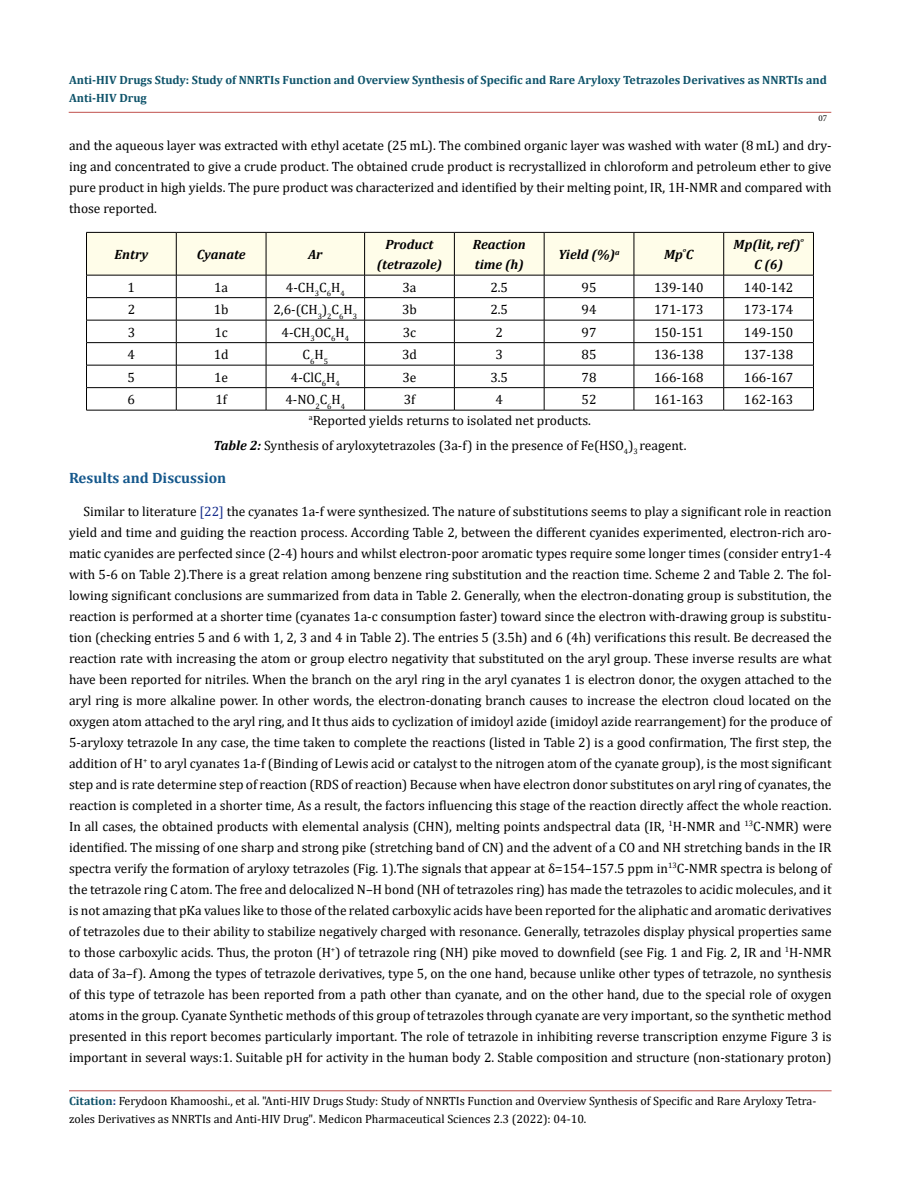
<style>
.page{position:relative;width:900px;height:1188px;background:#fff}
.page>*{position:absolute;margin:0;border:0;box-sizing:border-box;transform-origin:0 0}
.t1{font:700 15px "Cambria";color:#15588c}
.t2{font:13.5px/21px "Cambria";color:#000;text-align:justify}
.t3{font:italic 700 13.5px/20.2px "Cambria";color:#000;text-align:center}
.t4{font:12px/18px "Cambria";color:#000}
.t5{font:700 12px/18px "Cambria";color:#0e536a}
.t6{font:9px "Minion Pro";color:#000}
.s1{font-weight:700;font-style:italic}
.s2{color:#152c8c}
.s3{font-weight:700;color:#0e536a}
.s4{font-weight:700;color:#173e88}
</style>
<div class="page">
<hr style="left:69px;top:1091px;width:763px;height:1px;background:#c0504d">
<hr style="left:69px;top:112px;width:762px;height:1px;background:#c0504d">
<svg style="left:86px;top:232px;width:728px;height:178px"></svg>
<hr style="left:86px;top:410px;width:90px;height:1px;background:#000">
<hr style="left:176px;top:410px;width:90px;height:1px;background:#000">
<hr style="left:266px;top:410px;width:99px;height:1px;background:#000">
<hr style="left:365px;top:410px;width:89px;height:1px;background:#000">
<hr style="left:454px;top:410px;width:90px;height:1px;background:#000">
<hr style="left:544px;top:410px;width:90px;height:1px;background:#000">
<hr style="left:634px;top:410px;width:90px;height:1px;background:#000">
<hr style="left:724px;top:410px;width:90px;height:1px;background:#000">
<p class="t5" style="left:69px;top:70px;width:759px">Anti-HIV Drugs Study: Study of NNRTIs Function and Overview Synthesis of Specific and Rare Aryloxy Tetrazoles Derivatives as NNRTIs and<br>Anti-HIV Drug</p>
<p class="t6" style="left:818px;top:112px;width:10px">07</p>
<p class="t2" style="left:69px;top:135px;width:764px">and the aqueous layer was extracted with ethyl acetate (25 mL). The combined organic layer was washed with water (8 mL) and dry&shy;ing and concentrated to give a crude product. The obtained crude product is recrystallized in chloroform and petroleum ether to give pure product in high yields. The pure product was characterized and identified by their melting point, IR, 1H-NMR and compared with those reported.</p>
<p class="t3" style="left:115px;top:244px;width:35px">Entry</p>
<p class="t3" style="left:197px;top:244px;width:50px">Cyanate</p>
<p class="t3" style="left:308px;top:244px;width:16px">Ar</p>
<p class="t3" style="left:377px;top:234px;width:67px">Product (tetrazole)</p>
<p class="t3" style="left:473px;top:234px;width:55px;text-align:left">Reaction time (h)</p>
<p class="t3" style="left:558px;top:244px;width:63px">Yield (%)<sup>a</sup></p>
<p class="t3" style="left:664px;top:244px;width:31px">Mp ̊C</p>
<p class="t3" style="left:734px;top:234px;width:74px">Mp(lit, ref) ̊<br>C (6)</p>
<p class="t2" style="left:128px;top:276px;width:9px">1</p>
<p class="t2" style="left:214px;top:276px;width:16px">1a</p>
<p class="t2" style="left:286px;top:276px;width:60px">4-CH<sub>3</sub>C<sub>6</sub>H<sub>4</sub></p>
<p class="t2" style="left:402px;top:276px;width:16px">3a</p>
<p class="t2" style="left:490px;top:276px;width:19px">2.5</p>
<p class="t2" style="left:582px;top:276px;width:16px">95</p>
<p class="t2" style="left:654px;top:276px;width:51px">139-140</p>
<p class="t2" style="left:744px;top:276px;width:51px">140-142</p>
<p class="t2" style="left:128px;top:299px;width:9px">2</p>
<p class="t2" style="left:214px;top:299px;width:16px">1b</p>
<p class="t2" style="left:274px;top:299px;width:85px">2,6-(CH<sub>3</sub>)<sub>2</sub>C<sub>6</sub>H<sub>3</sub></p>
<p class="t2" style="left:402px;top:299px;width:16px">3b</p>
<p class="t2" style="left:490px;top:299px;width:19px">2.5</p>
<p class="t2" style="left:582px;top:299px;width:16px">94</p>
<p class="t2" style="left:654px;top:299px;width:51px">171-173</p>
<p class="t2" style="left:744px;top:299px;width:51px">173-174</p>
<p class="t2" style="left:128px;top:321px;width:9px">3</p>
<p class="t2" style="left:214px;top:321px;width:15px">1c</p>
<p class="t2" style="left:282px;top:321px;width:69px">4-CH<sub>3</sub>OC<sub>6</sub>H<sub>4</sub></p>
<p class="t2" style="left:403px;top:321px;width:15px">3c</p>
<p class="t2" style="left:496px;top:321px;width:9px">2</p>
<p class="t2" style="left:582px;top:321px;width:16px">97</p>
<p class="t2" style="left:654px;top:321px;width:51px">150-151</p>
<p class="t2" style="left:744px;top:321px;width:51px">149-150</p>
<p class="t2" style="left:128px;top:344px;width:9px">4</p>
<p class="t2" style="left:214px;top:344px;width:16px">1d</p>
<p class="t2" style="left:303px;top:344px;width:27px">C<sub>6</sub>H<sub>5</sub></p>
<p class="t2" style="left:402px;top:344px;width:16px">3d</p>
<p class="t2" style="left:496px;top:344px;width:9px">3</p>
<p class="t2" style="left:582px;top:344px;width:16px">85</p>
<p class="t2" style="left:654px;top:344px;width:51px">136-138</p>
<p class="t2" style="left:744px;top:344px;width:51px">137-138</p>
<p class="t2" style="left:128px;top:366px;width:9px">5</p>
<p class="t2" style="left:214px;top:366px;width:16px">1e</p>
<p class="t2" style="left:291px;top:366px;width:50px">4-ClC<sub>6</sub>H<sub>4</sub></p>
<p class="t2" style="left:402px;top:366px;width:16px">3e</p>
<p class="t2" style="left:490px;top:366px;width:19px">3.5</p>
<p class="t2" style="left:582px;top:366px;width:16px">78</p>
<p class="t2" style="left:654px;top:366px;width:51px">166-168</p>
<p class="t2" style="left:744px;top:366px;width:51px">166-167</p>
<p class="t2" style="left:128px;top:389px;width:9px">6</p>
<p class="t2" style="left:215px;top:389px;width:13px">1f</p>
<p class="t2" style="left:285px;top:389px;width:61px">4-NO<sub>2</sub>C<sub>6</sub>H<sub>4</sub></p>
<p class="t2" style="left:404px;top:389px;width:13px">3f</p>
<p class="t2" style="left:496px;top:389px;width:9px">4</p>
<p class="t2" style="left:582px;top:389px;width:16px">52</p>
<p class="t2" style="left:654px;top:389px;width:51px">161-163</p>
<p class="t2" style="left:744px;top:389px;width:51px">162-163</p>
<p class="t2" style="left:214px;top:407px;width:474px;line-height:25px;text-align:center"><sup>a</sup>Reported yields returns to isolated net products.<br><span class="s1">Table 2:</span> Synthesis of aryloxytetrazoles (3a-f) in the presence of Fe(HSO<sub>4</sub>)<sub>3</sub> reagent.</p>
<p class="t1" style="left:69px;top:467px;width:159px">Results and Discussion</p>
<p class="t2" style="left:69px;top:501px;width:764px;text-indent:15px">Similar to literature <span class="s2">[22]</span> the cyanates 1a-f were synthesized. The nature of substitutions seems to play a significant role in reaction yield and time and guiding the reaction process. According Table 2, between the different cyanides experimented, electron-rich aro&shy;matic cyanides are perfected since (2-4) hours and whilst electron-poor aromatic types require some longer times (consider entry1-4 with 5-6 on Table 2).There is a great relation among benzene ring substitution and the reaction time. Scheme 2 and Table 2. The fol&shy;lowing significant conclusions are summarized from data in Table 2. Generally, when the electron-donating group is substitution, the reaction is performed at a shorter time (cyanates 1a-c consumption faster) toward since the electron with-drawing group is substitu&shy;tion (checking entries 5 and 6 with 1, 2, 3 and 4 in Table 2). The entries 5 (3.5h) and 6 (4h) verifications this result. Be decreased the reaction rate with increasing the atom or group electro negativity that substituted on the aryl group. These inverse results are what have been reported for nitriles. When the branch on the aryl ring in the aryl cyanates 1 is electron donor, the oxygen attached to the aryl ring is more alkaline power. In other words, the electron-donating branch causes to increase the electron cloud located on the oxygen atom attached to the aryl ring, and It thus aids to cyclization of imidoyl azide (imidoyl azide rearrangement) for the produce of 5-aryloxy tetrazole In any case, the time taken to complete the reactions (listed in Table 2) is a good confirmation, The first step, the addition of H<sup>+</sup> to aryl cyanates 1a-f (Binding of Lewis acid or catalyst to the nitrogen atom of the cyanate group), is the most significant step and is rate determine step of reaction (RDS of reaction) Because when have electron donor substitutes on aryl ring of cyanates, the reaction is completed in a shorter time, As a result, the factors influencing this stage of the reaction directly affect the whole reaction.<br>In all cases, the obtained products with elemental analysis (CHN), melting points andspectral data (IR, <sup>1</sup>H-NMR and <sup>13</sup>C-NMR) were identified. The missing of one sharp and strong pike (stretching band of CN) and the advent of a CO and NH stretching bands in the IR spectra verify the formation of aryloxy tetrazoles (Fig. 1).The signals that appear at δ=154–157.5 ppm in<sup>13</sup>C-NMR spectra is belong of the tetrazole ring C atom. The free and delocalized N–H bond (NH of tetrazoles ring) has made the tetrazoles to acidic molecules, and it is not amazing that pKa values like to those of the related carboxylic acids have been reported for the aliphatic and aromatic derivatives of tetrazoles due to their ability to stabilize negatively charged with resonance. Generally, tetrazoles display physical properties same to those carboxylic acids. Thus, the proton (H<sup>+</sup>) of tetrazole ring (NH) pike moved to downfield (see Fig. 1 and Fig. 2, IR and <sup>1</sup>H-NMR data of 3a–f). Among the types of tetrazole derivatives, type 5, on the one hand, because unlike other types of tetrazole, no synthesis of this type of tetrazole has been reported from a path other than cyanate, and on the other hand, due to the special role of oxygen atoms in the group. Cyanate Synthetic methods of this group of tetrazoles through cyanate are very important, so the synthetic method presented in this report becomes particularly important. The role of tetrazole in inhibiting reverse transcription enzyme Figure 3 is important in several ways:1. Suitable pH for activity in the human body 2. Stable composition and structure (non-stationary proton)</p>
<p class="t4" style="left:69px;top:1092px;width:749px"><span class="s3">Citation</span><span class="s4">:</span> Ferydoon Khamooshi., et al. "Anti-HIV Drugs Study: Study of NNRTIs Function and Overview Synthesis of Specific and Rare Aryloxy Tetra&shy;zoles Derivatives as NNRTIs and Anti-HIV Drug". Medicon Pharmaceutical Sciences 2.3 (2022): 04-10.</p>
</div>
